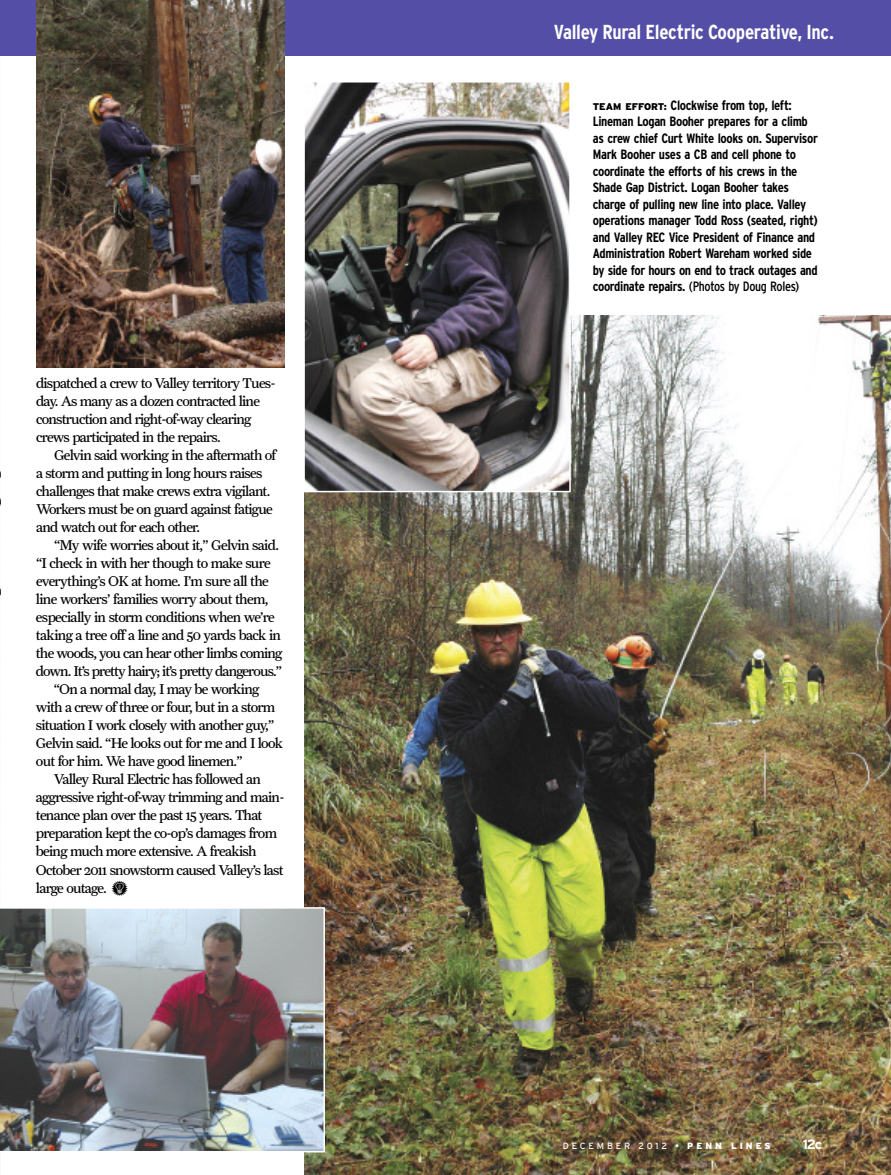
<style>
.page{position:relative;width:891px;height:1175px;background:#fff}
.page>*{position:absolute;margin:0;border:0;box-sizing:border-box;transform-origin:0 0}
.t1{font:700 condensed 20.25px "Interstate";letter-spacing:-.015em;color:#fff}
.t2{font:14.25px/18px "Farnham Text";letter-spacing:-.05em;color:#000}
.t3{font:700 condensed 13.5px/16.5px "Interstate";letter-spacing:-.025em;color:#000}
.t4{font:700 13.5px "Interstate";color:#fff}
.t5{font:9px "Interstate";letter-spacing:.31em;color:#fff}
.s1{font-family:"PF Household Items";font-size:15px}
.s2{font-weight:900;font-stretch:normal;font-size:9.75px}
.s3{font-weight:400}
.s4{font-weight:900}
</style>
<div class="page">
<img style="left:305px;top:315px;width:586px;height:859px">
<img style="left:0;top:471px;width:1px;height:703px">
<img style="left:306px;top:84px;width:262px;height:405px">
<div style="left:303px;top:81px;width:268px;height:411px;border:2px solid #fff"></div>
<div style="left:0;top:0;width:891px;height:56px;background:#544ea6"></div>
<img style="left:0;top:907px;width:325px;height:245px">
<img style="left:36px;top:0;width:249px;height:367px">
<p class="t2" style="left:36px;top:374px;width:241px">dispatched a crew to Valley territory Tues&shy;day. As many as a dozen contracted line construction and right-of-way clearing crews participated in the repairs.</p>
<p class="t2" style="left:36px;top:446px;width:242px;text-indent:18px">Gelvin said working in the aftermath of a storm and putting in long hours raises challenges that make crews extra vigilant.<br>Workers must be on guard against fatigue and watch out for each other.</p>
<p class="t2" style="left:54px;top:536px;width:227px">“My wife worries about it,” Gelvin said.</p>
<p class="t2" style="left:36px;top:554px;width:236px">“I check in with her though to make sure</p>
<p class="t2" style="left:36px;top:572px;width:234px">everything’s OK at home. I’m sure all the</p>
<p class="t2" style="left:36px;top:590px;width:234px">line workers’ families worry about them,</p>
<p class="t2" style="left:36px;top:608px;width:240px">especially in storm conditions when we’re</p>
<p class="t2" style="left:36px;top:626px;width:247px">taking a tree off a line and 50 yards back in</p>
<p class="t2" style="left:36px;top:644px;width:248px">the woods, you can hear other limbs coming</p>
<p class="t2" style="left:36px;top:662px;width:248px">down. It’s pretty hairy; it’s pretty dangerous.”</p>
<p class="t2" style="left:54px;top:680px;width:207px">“On a normal day, I may be working</p>
<p class="t2" style="left:36px;top:698px;width:241px">with a crew of three or four, but in a storm</p>
<p class="t2" style="left:36px;top:716px;width:240px">situation I work closely with another guy,”</p>
<p class="t2" style="left:36px;top:734px;width:249px">Gelvin said. “He looks out for me and I look</p>
<p class="t2" style="left:36px;top:752px;width:208px">out for him. We have good linemen.”</p>
<p class="t2" style="left:54px;top:770px;width:209px">Valley Rural Electric has followed an</p>
<p class="t2" style="left:36px;top:788px;width:250px">aggressive right-of-way trimming and main-</p>
<p class="t2" style="left:36px;top:806px;width:228px">tenance plan over the past 15 years. That</p>
<p class="t2" style="left:36px;top:824px;width:243px">preparation kept the co-op’s damages from</p>
<p class="t2" style="left:36px;top:842px;width:222px">being much more extensive. A freakish</p>
<p class="t2" style="left:36px;top:860px;width:249px">October 2011 snowstorm caused Valley’s last</p>
<p class="t2" style="left:36px;top:878px;width:94px">large outage. <span class="s1">l</span></p>
<h1 class="t1" style="left:554px;top:20px;width:282px">Valley Rural Electric Cooperative, Inc.</h1>
<p class="t3" style="left:593px;top:97px;width:227px"><span class="s2">TEAM EFFORT:</span> Clockwise from top, left:<br>Lineman Logan Booher prepares for a climb as crew chief Curt White looks on. Supervisor Mark Booher uses a CB and cell phone to coordinate the efforts of his crews in the Shade Gap District. Logan Booher takes charge of pulling new line into place. Valley operations manager Todd Ross (seated, right) and Valley REC Vice President of Finance and Administration Robert Wareham worked side by side for hours on end to track outages and coordinate repairs. <span class="s3">(Photos by Doug Roles)</span></p>
<p class="t5" style="left:563px;top:1140px;width:209px">DECEMBER 2012 • <span class="s4">PENN LINES</span></p>
<p class="t4" style="left:803px;top:1136px;width:21px">12c</p>
</div>
